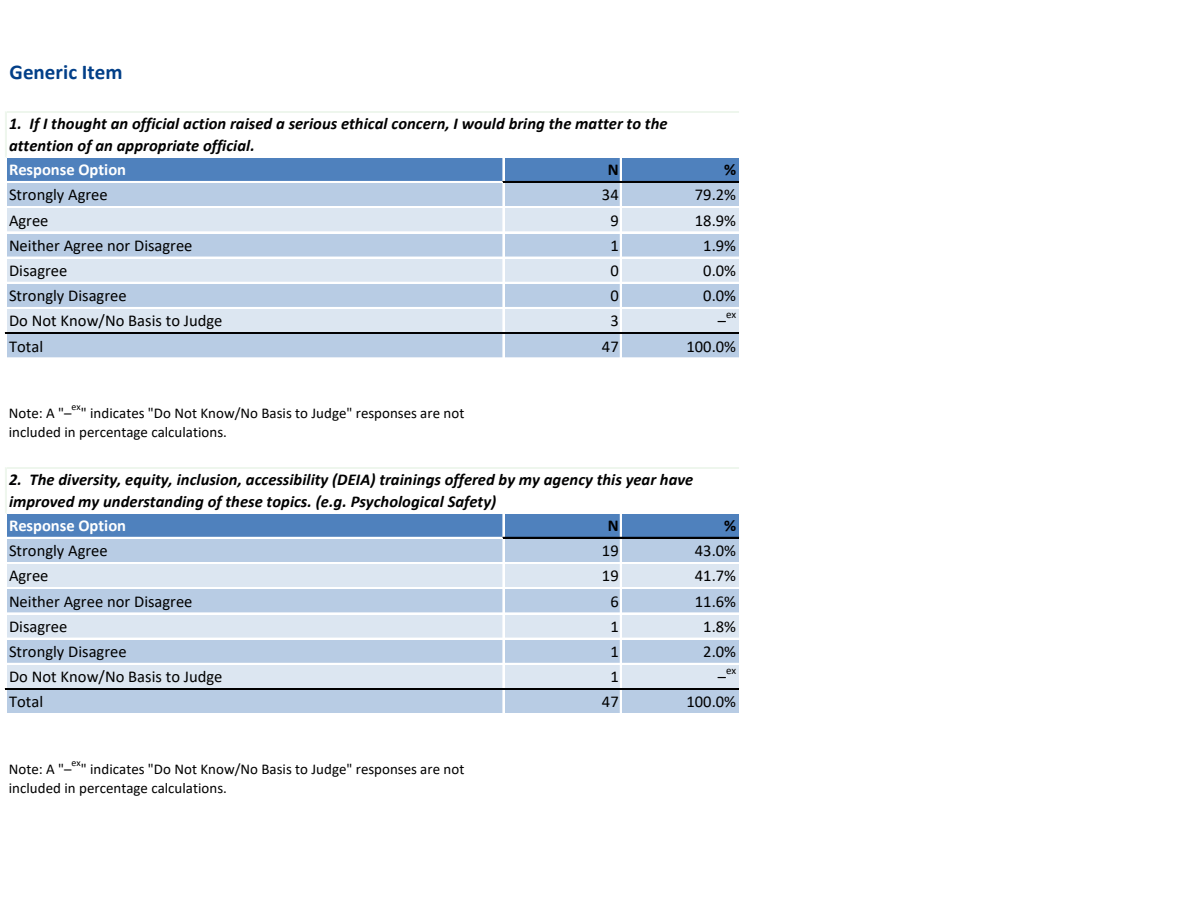
<style>
.page{position:relative;width:1188px;height:918px;background:#fff}
.page>*{position:absolute;margin:0;border:0;box-sizing:border-box;transform-origin:0 0}
.t1{font:700 21px "Calibri";color:#023f88}
.t2{font:16.5px "Calibri";color:#000}
.t3{font:italic 700 16.5px/21.8px "Calibri";letter-spacing:.005em;color:#000001}
.t4{font:700 16.5px "Calibri";color:#fff}
.t5{font:700 16.5px "Calibri";color:#000001}
.t6{font:15px/19.6px "Calibri";color:#000001}
.t7{font:10.95px "Calibri";color:#000}
.t8{font:9.9px "Calibri";color:#000001}
</style>
<div class="page">
<div style="left:7px;top:157px;width:732px;height:25px;background:#4f81bd"></div>
<div style="left:7px;top:182px;width:732px;height:26px;background:#b8cce4"></div>
<div style="left:7px;top:207px;width:732px;height:26px;background:#dce6f1"></div>
<div style="left:7px;top:233px;width:732px;height:25px;background:#b8cce4"></div>
<div style="left:7px;top:258px;width:732px;height:25px;background:#dce6f1"></div>
<div style="left:7px;top:283px;width:732px;height:25px;background:#b8cce4"></div>
<div style="left:7px;top:308px;width:732px;height:26px;background:#dce6f1"></div>
<div style="left:7px;top:333px;width:732px;height:26px;background:#b8cce4"></div>
<div style="left:7px;top:513px;width:732px;height:25px;background:#4f81bd"></div>
<div style="left:7px;top:538px;width:732px;height:25px;background:#b8cce4"></div>
<div style="left:7px;top:563px;width:732px;height:26px;background:#dce6f1"></div>
<div style="left:7px;top:588px;width:732px;height:26px;background:#b8cce4"></div>
<div style="left:7px;top:614px;width:732px;height:25px;background:#dce6f1"></div>
<div style="left:7px;top:639px;width:732px;height:25px;background:#b8cce4"></div>
<div style="left:7px;top:664px;width:732px;height:25px;background:#dce6f1"></div>
<div style="left:7px;top:689px;width:732px;height:26px;background:#b8cce4"></div>
<hr style="left:5px;top:112px;width:2px;height:46px;background:#eef6ed">
<hr style="left:7px;top:181px;width:496px;height:2px;background:#fff">
<svg style="left:503px;top:158px;width:1px;height:23px"></svg>
<hr style="left:620px;top:158px;width:2px;height:23px;background:#fff">
<hr style="left:503px;top:183px;width:1px;height:150px;background:#fff">
<hr style="left:620px;top:183px;width:2px;height:150px;background:#fff">
<hr style="left:5px;top:468px;width:2px;height:46px;background:#eef6ed">
<svg style="left:503px;top:334px;width:1px;height:24px"></svg>
<hr style="left:620px;top:334px;width:2px;height:25px;background:#fff">
<hr style="left:7px;top:537px;width:496px;height:2px;background:#fff">
<svg style="left:503px;top:514px;width:1px;height:23px"></svg>
<hr style="left:620px;top:514px;width:2px;height:23px;background:#fff">
<hr style="left:503px;top:539px;width:1px;height:149px;background:#fff">
<hr style="left:620px;top:539px;width:2px;height:149px;background:#fff">
<svg style="left:503px;top:690px;width:1px;height:23px"></svg>
<hr style="left:620px;top:690px;width:2px;height:25px;background:#fff">
<hr style="left:7px;top:112px;width:732px;height:1px;background:#eef6ed">
<hr style="left:7px;top:156px;width:732px;height:2px;background:#fff">
<hr style="left:503px;top:181px;width:236px;height:2px;background:#000001">
<hr style="left:7px;top:206px;width:732px;height:1px;background:#fff">
<hr style="left:7px;top:207px;width:732px;height:1px;background:#fff">
<hr style="left:7px;top:232px;width:732px;height:1px;background:#fff">
<hr style="left:7px;top:257px;width:732px;height:1px;background:#fff">
<hr style="left:7px;top:282px;width:732px;height:2px;background:#fff">
<hr style="left:7px;top:307px;width:732px;height:2px;background:#fff">
<hr style="left:5px;top:332px;width:734px;height:1px;background:#000001">
<hr style="left:5px;top:333px;width:734px;height:1px;background:#000001">
<hr style="left:7px;top:358px;width:732px;height:1px;background:#fff">
<hr style="left:7px;top:467px;width:732px;height:1px;background:#eef6ed">
<hr style="left:7px;top:468px;width:732px;height:1px;background:#eef6ed">
<hr style="left:7px;top:512px;width:732px;height:2px;background:#fff">
<hr style="left:503px;top:537px;width:236px;height:2px;background:#000001">
<hr style="left:7px;top:562px;width:732px;height:1px;background:#fff">
<hr style="left:7px;top:563px;width:732px;height:1px;background:#fff">
<hr style="left:7px;top:587px;width:732px;height:1px;background:#fff">
<hr style="left:7px;top:588px;width:732px;height:1px;background:#fff">
<hr style="left:7px;top:613px;width:732px;height:1px;background:#fff">
<hr style="left:7px;top:638px;width:732px;height:2px;background:#fff">
<hr style="left:7px;top:663px;width:732px;height:2px;background:#fff">
<hr style="left:5px;top:688px;width:734px;height:2px;background:#000001">
<hr style="left:7px;top:713px;width:732px;height:1px;background:#fff">
<hr style="left:7px;top:714px;width:732px;height:1px;background:#fff">
<p class="t1" style="left:10px;top:58px;width:115px">Generic Item</p>
<p class="t3" style="left:9px;top:112px;width:660px">1. If I thought an official action raised a serious ethical concern, I would bring the matter to the attention of an appropriate official.</p>
<p class="t4" style="left:9px;top:158px;width:119px">Response Option</p>
<p class="t5" style="left:608px;top:158px;width:12px">N</p>
<p class="t5" style="left:724px;top:158px;width:14px">%</p>
<p class="t2" style="left:9px;top:183px;width:100px">Strongly Agree</p>
<p class="t2" style="left:602px;top:183px;width:18px">34</p>
<p class="t2" style="left:695px;top:183px;width:43px">79.2%</p>
<p class="t2" style="left:9px;top:209px;width:41px">Agree</p>
<p class="t2" style="left:610px;top:209px;width:10px">9</p>
<p class="t2" style="left:695px;top:209px;width:43px">18.9%</p>
<p class="t2" style="left:9px;top:234px;width:185px">Neither Agree nor Disagree</p>
<p class="t2" style="left:610px;top:234px;width:10px">1</p>
<p class="t2" style="left:703px;top:234px;width:34px">1.9%</p>
<p class="t2" style="left:9px;top:259px;width:60px">Disagree</p>
<p class="t2" style="left:610px;top:259px;width:10px">0</p>
<p class="t2" style="left:703px;top:259px;width:34px">0.0%</p>
<p class="t2" style="left:9px;top:284px;width:119px">Strongly Disagree</p>
<p class="t2" style="left:610px;top:284px;width:10px">0</p>
<p class="t2" style="left:703px;top:284px;width:34px">0.0%</p>
<p class="t2" style="left:9px;top:309px;width:215px">Do Not Know/No Basis to Judge</p>
<p class="t2" style="left:610px;top:309px;width:10px">3</p>
<p class="t2" style="left:718px;top:309px;width:10px">–</p>
<p class="t7" style="left:726px;top:307px;width:12px">ex</p>
<p class="t2" style="left:9px;top:335px;width:36px">Total</p>
<p class="t2" style="left:602px;top:335px;width:18px">47</p>
<p class="t2" style="left:686px;top:335px;width:51px">100.0%</p>
<p class="t6" style="left:9px;top:403px;width:64px">Note: A "–</p>
<p class="t8" style="left:72px;top:400px;width:11px">ex</p>
<p class="t6" style="left:9px;top:403px;width:457px;text-indent:72px">" indicates "Do Not Know/No Basis to Judge" responses are not included in percentage calculations.</p>
<p class="t3" style="left:9px;top:468px;width:686px">2. The diversity, equity, inclusion, accessibility (DEIA) trainings offered by my agency this year have improved my understanding of these topics. (e.g. Psychological Safety)</p>
<p class="t4" style="left:9px;top:514px;width:119px">Response Option</p>
<p class="t5" style="left:608px;top:514px;width:12px">N</p>
<p class="t5" style="left:724px;top:514px;width:14px">%</p>
<p class="t2" style="left:9px;top:539px;width:100px">Strongly Agree</p>
<p class="t2" style="left:602px;top:539px;width:18px">19</p>
<p class="t2" style="left:695px;top:539px;width:43px">43.0%</p>
<p class="t2" style="left:9px;top:564px;width:41px">Agree</p>
<p class="t2" style="left:602px;top:564px;width:18px">19</p>
<p class="t2" style="left:695px;top:564px;width:43px">41.7%</p>
<p class="t2" style="left:9px;top:590px;width:185px">Neither Agree nor Disagree</p>
<p class="t2" style="left:610px;top:590px;width:10px">6</p>
<p class="t2" style="left:695px;top:590px;width:43px">11.6%</p>
<p class="t2" style="left:9px;top:615px;width:60px">Disagree</p>
<p class="t2" style="left:610px;top:615px;width:10px">1</p>
<p class="t2" style="left:703px;top:615px;width:34px">1.8%</p>
<p class="t2" style="left:9px;top:640px;width:119px">Strongly Disagree</p>
<p class="t2" style="left:610px;top:640px;width:10px">1</p>
<p class="t2" style="left:703px;top:640px;width:34px">2.0%</p>
<p class="t2" style="left:9px;top:665px;width:215px">Do Not Know/No Basis to Judge</p>
<p class="t2" style="left:610px;top:665px;width:10px">1</p>
<p class="t2" style="left:718px;top:665px;width:10px">–</p>
<p class="t7" style="left:726px;top:663px;width:12px">ex</p>
<p class="t2" style="left:9px;top:690px;width:36px">Total</p>
<p class="t2" style="left:602px;top:690px;width:18px">47</p>
<p class="t2" style="left:686px;top:690px;width:51px">100.0%</p>
<p class="t6" style="left:9px;top:758px;width:64px">Note: A "–</p>
<p class="t8" style="left:72px;top:756px;width:11px">ex</p>
<p class="t6" style="left:9px;top:758px;width:457px;text-indent:72px">" indicates "Do Not Know/No Basis to Judge" responses are not included in percentage calculations.</p>
</div>
